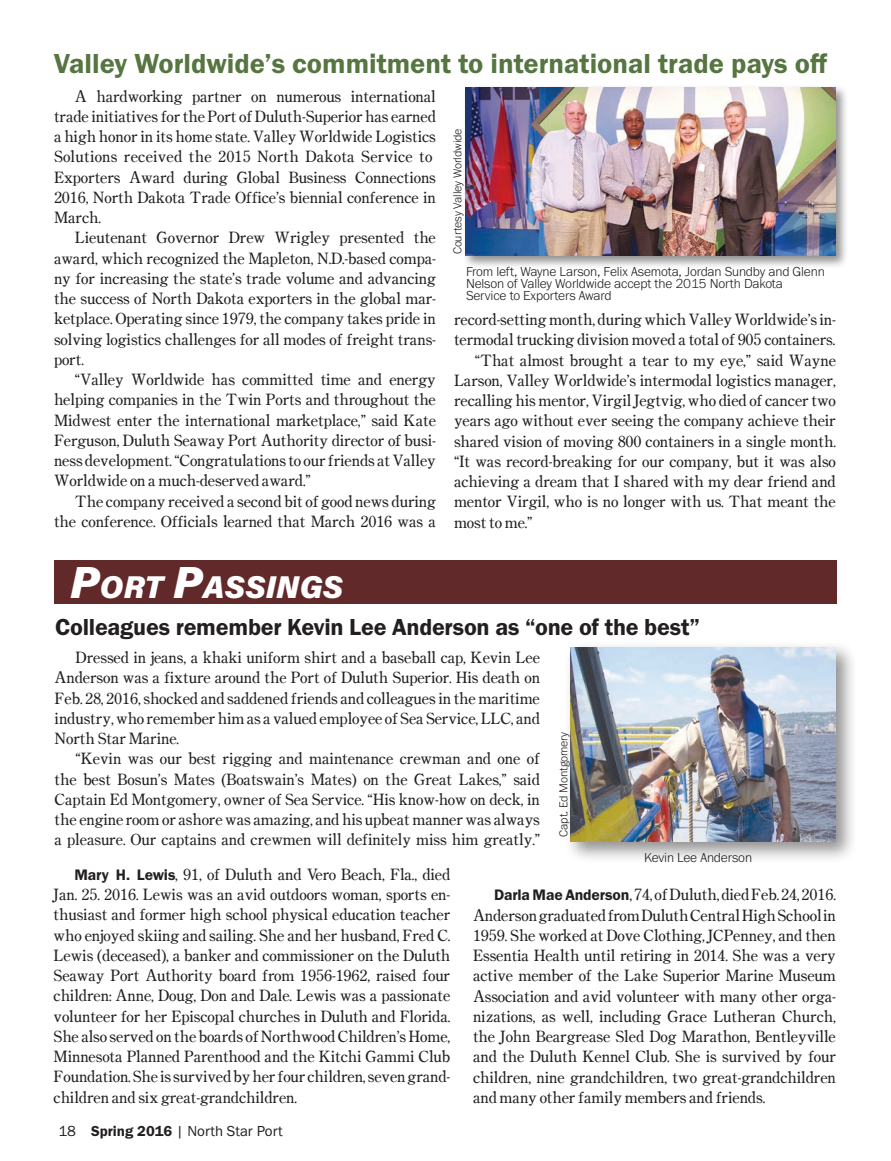
<style>
.page{position:relative;width:891px;height:1161px;background:#fff}
.page>*{position:absolute;margin:0;border:0;box-sizing:border-box;transform-origin:0 0}
.t1{font:italic 900 31.5px "Acumin Pro";letter-spacing:.005em;color:#fff}
.t2{font:28.5px "Franklin Gothic URW Dem";color:#557541}
.t3{font:24px "Franklin Gothic URW Dem";letter-spacing:-.01em;color:#231f20}
.t4{font:15.75px/20.2px "Century Oldstyle ICG";letter-spacing:-.01em;color:#231f20;text-align:justify}
.t5{font:15px "Franklin Gothic URW Boo";color:#231f20}
.t6{font:300 13.5px/12px "Franklin Gothic URW";letter-spacing:-.01em;color:#231f20}
.t7{font:300 12px "Franklin Gothic URW";letter-spacing:-.01em;color:#231f20}
.s1{font-size:45px}
.s2{font-family:"Franklin Gothic URW Dem"}
</style>
<div class="page">
<div style="left:54px;top:561px;width:783px;height:43px;background:#61292a"></div>
<div style="left:564px;top:641px;width:294px;height:223px;background:#231f20;opacity:.5"></div>
<img style="left:570px;top:647px;width:266px;height:194px">
<div style="left:462px;top:84px;width:387px;height:185px;background:#231f20;opacity:.5"></div>
<img style="left:466px;top:87px;width:370px;height:169px">
<h2 class="t2" style="left:54px;top:46px;width:775px">Valley Worldwide’s commitment to international trade pays off</h2>
<p class="t4" style="left:54px;top:85px;width:384px;text-align:left;text-indent:21px">A hardworking partner on numerous international trade initiatives for the Port of Duluth-Superior has earned a high honor in its home state. Valley Worldwide Logistics Solutions received the 2015 North Dakota Service to Exporters Award during Global Business Connections 2016, North Dakota Trade Office’s biennial conference in March.</p>
<p class="t4" style="left:54px;top:227px;width:384px;text-indent:21px">Lieutenant Governor Drew Wrigley presented the award, which recognized the Mapleton, N.D.-based compa&shy;ny for increasing the state’s trade volume and advancing the success of North Dakota exporters in the global mar&shy;ketplace. Operating since 1979, the company takes pride in solving logistics challenges for all modes of freight trans&shy;port.</p>
<p class="t4" style="left:54px;top:369px;width:384px;text-indent:21px">“Valley Worldwide has committed time and energy helping companies in the Twin Ports and throughout the Midwest enter the international marketplace,” said Kate Ferguson, Duluth Seaway Port Authority director of busi&shy;ness development. “Congratulations to our friends at Valley Worldwide on a much-deserved award.”</p>
<p class="t4" style="left:54px;top:491px;width:384px;text-align:right">The company received a second bit of good news during the conference. Officials learned that March 2016 was a</p>
<h1 class="t1" style="left:70px;top:565px;width:274px"><span class="s1">P</span>ORT <span class="s1">P</span>ASSINGS</h1>
<p class="t7" style="left:450px;top:254px;width:127px;rotate:-90deg">Courtesy Valley Worldwide</p>
<p class="t6" style="left:466px;top:265px;width:360px">From left, Wayne Larson, Felix Asemota, Jordan Sundby and Glenn<br>Nelson of Valley Worldwide accept the 2015 North Dakota<br>Service to Exporters Award</p>
<p class="t4" style="left:454px;top:309px;width:383px">record-setting month, during which Valley Worldwide’s in-</p>
<p class="t4" style="left:454px;top:329px;width:383px">termodal trucking division moved a total of 905 containers.</p>
<p class="t4" style="left:475px;top:349px;width:363px">“That almost brought a tear to my eye,” said Wayne</p>
<p class="t4" style="left:454px;top:370px;width:383px">Larson, Valley Worldwide’s intermodal logistics manager,</p>
<p class="t4" style="left:454px;top:390px;width:383px">recalling his mentor, Virgil Jegtvig, who died of cancer two</p>
<p class="t4" style="left:454px;top:410px;width:383px">years ago without ever seeing the company achieve their</p>
<p class="t4" style="left:454px;top:430px;width:383px">shared vision of moving 800 containers in a single month.</p>
<p class="t4" style="left:454px;top:451px;width:383px">“It was record-breaking for our company, but it was also</p>
<p class="t4" style="left:454px;top:471px;width:383px">achieving a dream that I shared with my dear friend and</p>
<p class="t4" style="left:454px;top:491px;width:383px">mentor Virgil, who is no longer with us. That meant the</p>
<p class="t4" style="left:454px;top:511px;width:80px">most to me.”</p>
<h3 class="t3" style="left:55px;top:612px;width:646px">Colleagues remember Kevin Lee Anderson as “one of the best”</h3>
<p class="t4" style="left:55px;top:647px;width:487px;text-indent:21px">Dressed in jeans, a khaki uniform shirt and a baseball cap, Kevin Lee Anderson was a fixture around the Port of Duluth Superior. His death on Feb. 28, 2016, shocked and saddened friends and colleagues in the maritime industry, who remember him as a valued employee of Sea Service, LLC, and North Star Marine.</p>
<p class="t4" style="left:55px;top:748px;width:487px;text-indent:21px">“Kevin was our best rigging and maintenance crewman and one of the best Bosun’s Mates (Boatswain’s Mates) on the Great Lakes,” said Captain Ed Montgomery, owner of Sea Service. “His know-how on deck, in the engine room or ashore was amazing, and his upbeat manner was always a pleasure. Our captains and crewmen will definitely miss him greatly.”</p>
<p class="t7" style="left:556px;top:837px;width:107px;rotate:-90deg">Capt. Ed Montgomery</p>
<p class="t4" style="left:54px;top:864px;width:398px;text-indent:21px"><span class="s2">Mary H. Lewis</span>, 91, of Duluth and Vero Beach, Fla., died Jan. 25. 2016. Lewis was an avid outdoors woman, sports en&shy;thusiast and former high school physical education teacher who enjoyed skiing and sailing. She and her husband, Fred C.<br>Lewis (deceased), a banker and commissioner on the Duluth Seaway Port Authority board from 1956-1962, raised four children: Anne, Doug, Don and Dale. Lewis was a passionate volunteer for her Episcopal churches in Duluth and Florida.<br>She also served on the boards of Northwood Children’s Home, Minnesota Planned Parenthood and the Kitchi Gammi Club Foundation. She is survived by her four children, seven grand&shy;children and six great-grandchildren.</p>
<p class="t5" style="left:58px;top:1121px;width:226px">18 <span class="s2">Spring 2016</span> | North Star Port</p>
<p class="t6" style="left:644px;top:852px;width:109px">Kevin Lee Anderson</p>
<p class="t4" style="left:473px;top:884px;width:365px;text-indent:21px"><span class="s2">Darla Mae Anderson</span>, 74, of Duluth, died Feb. 24, 2016.<br>Anderson graduated from Duluth Central High School in 1959. She worked at Dove Clothing, JCPenney, and then Essentia Health until retiring in 2014. She was a very active member of the Lake Superior Marine Museum Association and avid volunteer with many other orga&shy;nizations, as well, including Grace Lutheran Church, the John Beargrease Sled Dog Marathon, Bentleyville and the Duluth Kennel Club. She is survived by four children, nine grandchildren, two great-grandchildren and many other family members and friends.</p>
</div>
